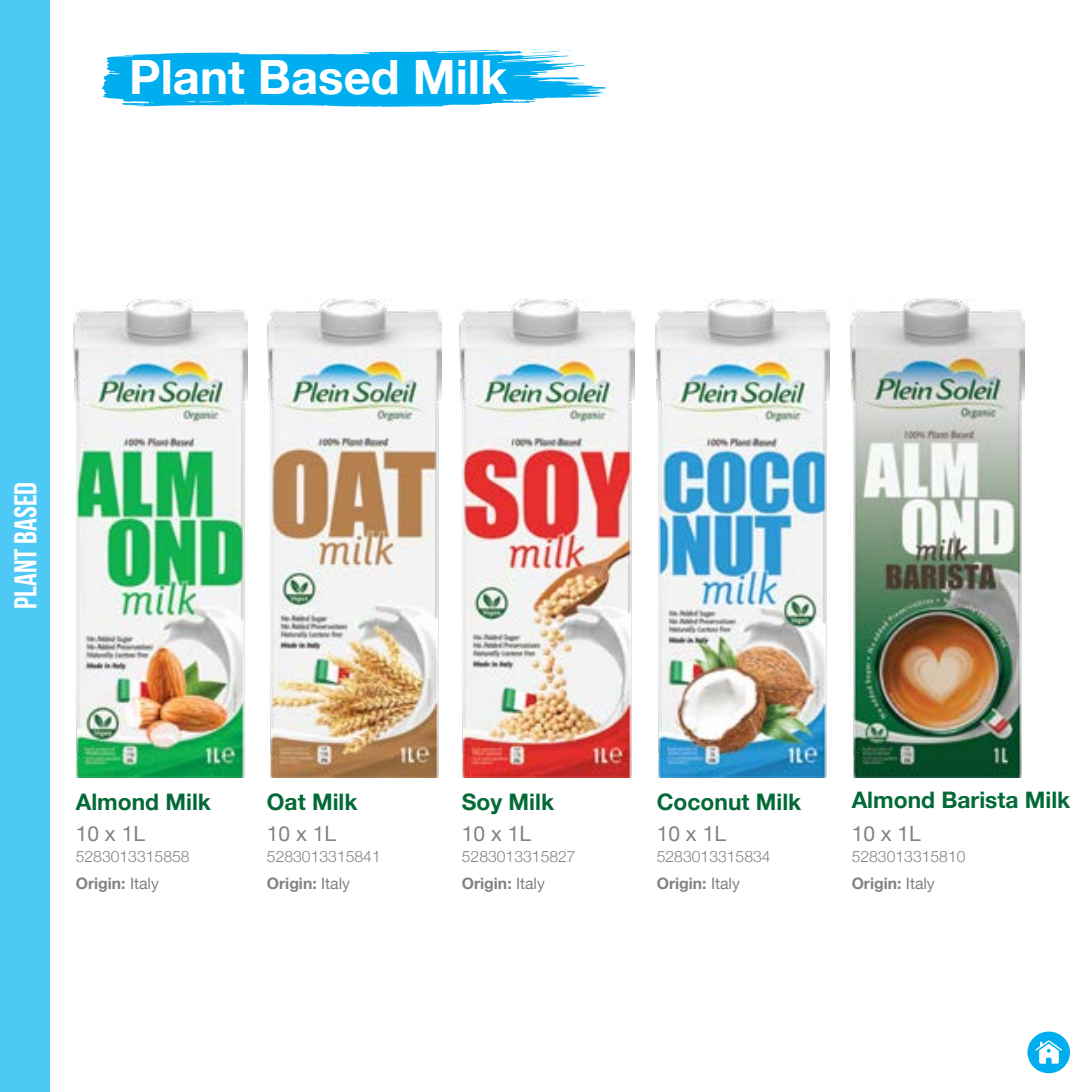
<style>
.page{position:relative;width:1092px;height:1092px;background:#fff}
.page>*{position:absolute;margin:0;border:0;box-sizing:border-box;transform-origin:0 0}
.t1{font:700 47.25px "Helvetica Neue";color:#fff}
.t2{font:31.5px "Bebas Neue";color:#fff}
.t3{font:700 22.75px "Helvetica Neue";color:#036a37}
.t4{font:21px "Helvetica Neue";color:#808285}
.t5{font:300 15.75px/27.1px "Helvetica Neue";color:#808285}
.t6{font:700 15.75px "Helvetica Neue";color:#808285}
.s1{font-weight:400}
.s2{font-weight:700}
</style>
<div class="page">
<svg style="left:102px;top:49px;width:504px;height:58px"></svg>
<img style="left:73px;top:299px;width:174px;height:478px">
<img style="left:267px;top:299px;width:174px;height:478px">
<img style="left:460px;top:299px;width:174px;height:478px">
<img style="left:655px;top:299px;width:174px;height:478px">
<img style="left:850px;top:299px;width:174px;height:478px">
<div style="left:0;top:0;width:50px;height:1091px;background:#4ec9f5"></div>
<div style="left:1027px;top:1031px;width:42px;height:42px;background:#00aeef;border-radius:50%"></div>
<svg style="left:1035px;top:1040px;width:26px;height:23px"></svg>
<h1 class="t1" style="left:129px;top:41px;width:379px">Plant Based Milk</h1>
<h2 class="t2" style="left:8px;top:608px;width:128px;rotate:-90deg">Plant Based</h2>
<h3 class="t3" style="left:76px;top:784px;width:137px">Almond Milk</h3>
<h3 class="t3" style="left:267px;top:784px;width:92px">Oat Milk</h3>
<h3 class="t3" style="left:462px;top:784px;width:94px">Soy Milk</h3>
<h3 class="t3" style="left:656px;top:784px;width:146px">Coconut Milk</h3>
<h3 class="t4" style="left:76px;top:818px;width:71px">10 x 1L</h3>
<p class="t5" style="left:76px;top:841px;width:115px">5283013315858</p>
<h3 class="t4" style="left:267px;top:818px;width:71px">10 x 1L</h3>
<p class="t5" style="left:267px;top:841px;width:115px">5283013315841</p>
<h3 class="t4" style="left:462px;top:818px;width:71px">10 x 1L</h3>
<p class="t5" style="left:462px;top:841px;width:115px">5283013315827</p>
<h3 class="t4" style="left:656px;top:818px;width:71px">10 x 1L</h3>
<p class="t5" style="left:656px;top:841px;width:115px">5283013315834</p>
<p class="t6" style="left:76px;top:871px;width:85px">Origin: <span class="s1">Italy</span></p>
<p class="t6" style="left:267px;top:871px;width:85px">Origin: <span class="s1">Italy</span></p>
<p class="t6" style="left:462px;top:871px;width:85px">Origin: <span class="s1">Italy</span></p>
<p class="t6" style="left:656px;top:871px;width:85px">Origin: <span class="s1">Italy</span></p>
<h3 class="t3" style="left:851px;top:781px;width:220px">Almond Barista Milk</h3>
<h3 class="t4" style="left:851px;top:818px;width:71px">10 x 1L</h3>
<p class="t5" style="left:851px;top:841px;width:115px">5283013315810<br><span class="s2">Origin:</span> <span class="s1">Italy</span></p>
</div>
